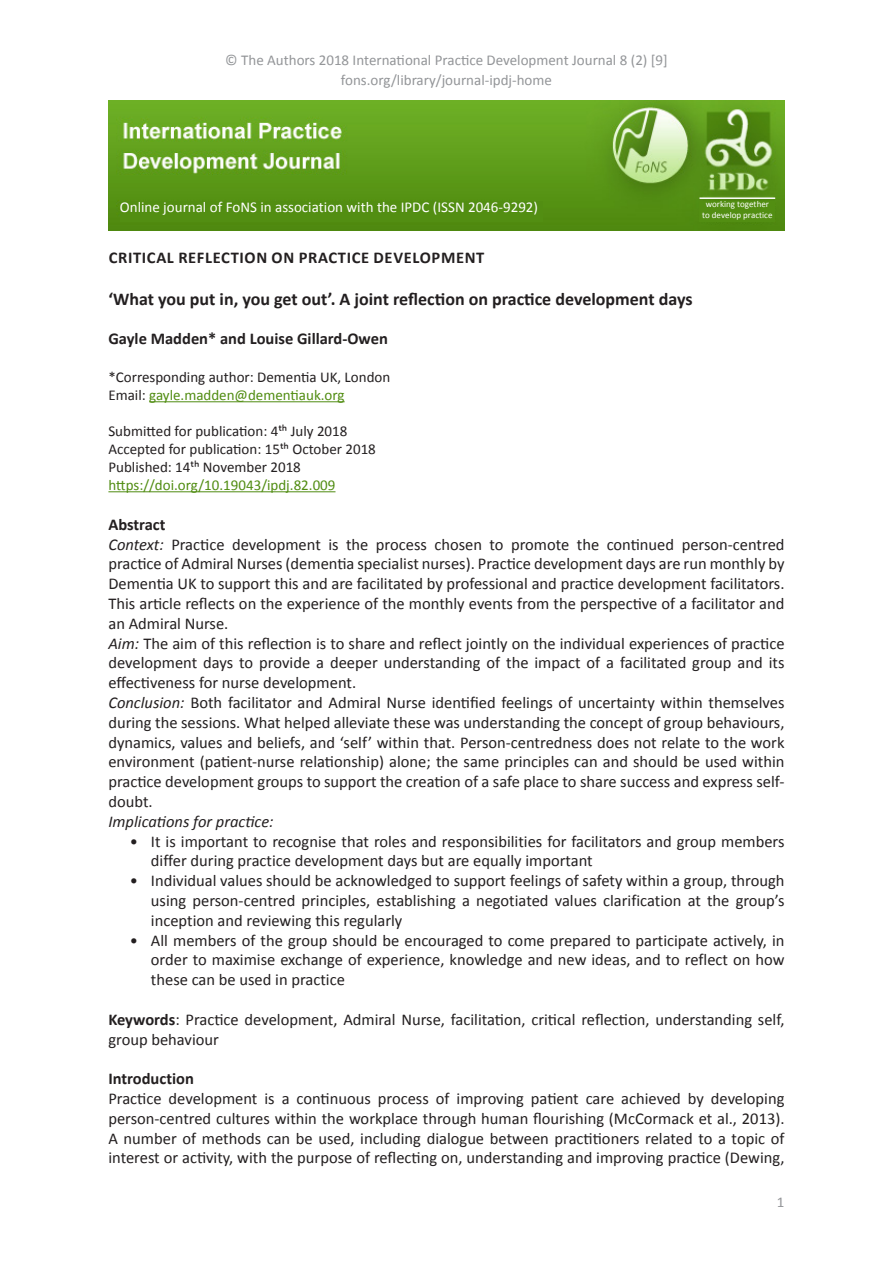
<style>
.page{position:relative;width:893px;height:1263px;background:#fff}
.page>*{position:absolute;margin:0;border:0;box-sizing:border-box;transform-origin:0 0}
.Paper_Title{font:700 18px "Calibri";color:#231f20}
.Body{font:16.5px/19.8px "Calibri";color:#231f20;text-align:justify}
.PAPER_TYPE{font:700 16.5px "Calibri";letter-spacing:.04em;color:#231f20}
.Author_Name{font:700 16.5px "Calibri";color:#231f20}
.Body-2{font:italic 16.5px "Calibri";color:#231f20}
.Xhead_1{font:700 16.5px "Calibri";color:#231f20}
.Submit_accept{font:15px "Calibri";color:#231f20}
.Page_number{font:15px "Calibri";color:#939598}
.t1{font:15px "Calibri";color:#fff}
.Workplace{font:15px "Calibri";color:#231f20}
.Submit_accept-2{font:15px "Calibri";color:#508c11}
.Workplace-2{font:15px "Calibri";color:#508c11}
.t2{font:9px/10.5px "Calibri";color:#fff;text-align:center}
.s1{color:#231f20}
.s2{font-style:italic}
.s3{font-weight:700}
</style>
<div class="page">
<hr style="left:149px;top:401px;width:196px;height:1px;background:#508c11">
<hr style="left:108px;top:491px;width:227px;height:1px;background:#508c11">
<img style="left:108px;top:101px;width:676px;height:129px">
<div style="left:699px;top:201px;width:76px;height:21px;background:#528e12"></div>
<hr style="left:699px;top:197px;width:76px;height:2px;background:#fff">
<div style="left:120px;top:201px;width:422px;height:21px;background:#528e12"></div>
<p class="Page_number" style="left:225px;top:51px;width:444px">© The Authors 2018 International Practice Development Journal 8 (2) [9]</p>
<p class="Page_number" style="left:341px;top:71px;width:213px">fons.org/library/journal-ipdj-home</p>
<p class="t1" style="left:120px;top:198px;width:420px">Online journal of FoNS in association with the IPDC (ISSN 2046-9292)</p>
<p class="t2" style="left:702px;top:199px;width:72px">working together to develop practice</p>
<p class="PAPER_TYPE" style="left:109px;top:247px;width:377px">CRITICAL REFLECTION ON PRACTICE DEVELOPMENT</p>
<p class="Paper_Title" style="left:108px;top:287px;width:586px">‘What you put in, you get out’. A joint reflection on practice development days</p>
<p class="Author_Name" style="left:108px;top:328px;width:281px">Gayle Madden* and Louise Gillard-Owen</p>
<p class="Workplace" style="left:108px;top:368px;width:283px">*Corresponding author: Dementia UK, London</p>
<p class="Workplace-2" style="left:108px;top:386px;width:238px"><span class="s1">Email:</span> gayle.madden@dementiauk.org</p>
<p class="Submit_accept" style="left:108px;top:422px;width:240px">Submitted for publication: 4th July 2018</p>
<p class="Submit_accept" style="left:108px;top:440px;width:269px">Accepted for publication: 15th October 2018</p>
<p class="Submit_accept" style="left:108px;top:458px;width:194px">Published: 14th November 2018</p>
<p class="Submit_accept-2" style="left:108px;top:476px;width:229px">https://doi.org/10.19043/ipdj.82.009</p>
<p class="Xhead_1" style="left:108px;top:514px;width:59px">Abstract</p>
<p class="Body" style="left:108px;top:534px;width:678px"><span class="s2">Context:</span> Practice development is the process chosen to promote the continued person-centred practice of Admiral Nurses (dementia specialist nurses). Practice development days are run monthly by Dementia UK to support this and are facilitated by professional and practice development facilitators.<br>This article reflects on the experience of the monthly events from the perspective of a facilitator and an Admiral Nurse.</p>
<p class="Body" style="left:108px;top:633px;width:678px"><span class="s2">Aim:</span> The aim of this reflection is to share and reflect jointly on the individual experiences of practice development days to provide a deeper understanding of the impact of a facilitated group and its effectiveness for nurse development.</p>
<p class="Body" style="left:108px;top:693px;width:678px"><span class="s2">Conclusion:</span> Both facilitator and Admiral Nurse identified feelings of uncertainty within themselves during the sessions. What helped alleviate these was understanding the concept of group behaviours, dynamics, values and beliefs, and ‘self’ within that. Person-centredness does not relate to the work environment (patient-nurse relationship) alone; the same principles can and should be used within practice development groups to support the creation of a safe place to share success and express self&shy;doubt.</p>
<p class="Body-2" style="left:108px;top:810px;width:167px">Implications for practice:</p>
<p class="Body" style="left:151px;top:831px;width:635px;text-indent:-21px">• It is important to recognise that roles and responsibilities for facilitators and group members differ during practice development days but are equally important</p>
<p class="Body" style="left:151px;top:871px;width:635px;text-indent:-21px">• Individual values should be acknowledged to support feelings of safety within a group, through using person-centred principles, establishing a negotiated values clarification at the group’s inception and reviewing this regularly</p>
<p class="Body" style="left:151px;top:930px;width:635px;text-indent:-21px">• All members of the group should be encouraged to come prepared to participate actively, in order to maximise exchange of experience, knowledge and new ideas, and to reflect on how these can be used in practice</p>
<p class="Body" style="left:108px;top:1009px;width:678px"><span class="s3">Keywords</span>: Practice development, Admiral Nurse, facilitation, critical reflection, understanding self, group behaviour</p>
<p class="Xhead_1" style="left:108px;top:1068px;width:87px">Introduction</p>
<p class="Body" style="left:108px;top:1089px;width:678px">Practice development is a continuous process of improving patient care achieved by developing person-centred cultures within the workplace through human flourishing (McCormack et al., 2013).<br>A number of methods can be used, including dialogue between practitioners related to a topic of interest or activity, with the purpose of reflecting on, understanding and improving practice (Dewing,</p>
<p class="Page_number" style="left:777px;top:1193px;width:9px">1</p>
</div>
